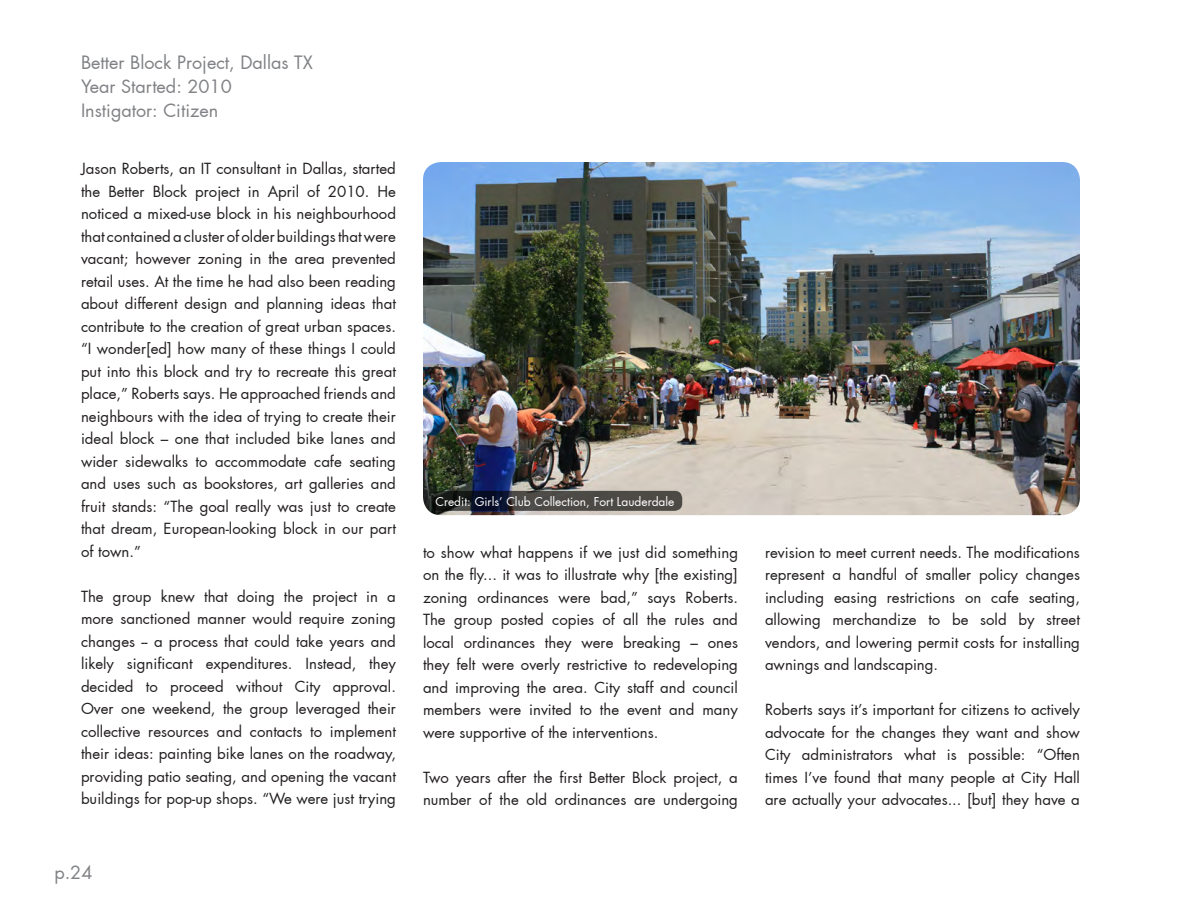
<style>
.page{position:relative;width:1188px;height:918px;background:#fff}
.page>*{position:absolute;margin:0;border:0;box-sizing:border-box;transform-origin:0 0}
.t1{font:18px "Futura";color:#808285}
.t2{font:15px/22.5px "Futura";color:#231f20;text-align:justify}
.t3{font:12px "Futura";color:#fff}
</style>
<div class="page">
<img style="left:423px;top:162px;width:657px;height:353px">
<svg style="left:431px;top:491px;width:251px;height:20px;background:#3a3a3b"></svg>
<p class="t1" style="left:81px;top:51px;width:233px">Better Block Project, Dallas TX</p>
<p class="t1" style="left:81px;top:75px;width:152px">Year Started: 2010</p>
<p class="t1" style="left:81px;top:99px;width:139px">Instigator: Citizen</p>
<p class="t2" style="left:81px;top:158px;width:317px">Jason Roberts, an IT consultant in Dallas, started the Better Block project in April of 2010. He noticed a mixed-use block in his neighbourhood that contained a cluster of older buildings that were vacant; however zoning in the area prevented retail uses. At the time he had also been reading about different design and planning ideas that contribute to the creation of great urban spaces. “I wonder[ed] how many of these things I could put into this block and try to recreate this great place,” Roberts says. He approached friends and neighbours with the idea of trying to create their ideal block – one that included bike lanes and wider sidewalks to accommodate cafe seating and uses such as bookstores, art galleries and fruit stands: “The goal really was just to create that dream, European-looking block in our part of town.”</p>
<p class="t2" style="left:81px;top:585px;width:317px">The group knew that doing the project in a more sanctioned manner would require zoning changes -- a process that could take years and likely significant expenditures. Instead, they decided to proceed without City approval.<br>Over one weekend, the group leveraged their collective resources and contacts to implement their ideas: painting bike lanes on the roadway, providing patio seating, and opening the vacant buildings for pop-up shops. “We were just trying</p>
<p class="t1" style="left:54px;top:861px;width:40px">p.24</p>
<p class="t3" style="left:435px;top:494px;width:241px">Credit: Girls’ Club Collection, Fort Lauderdale</p>
<p class="t2" style="left:423px;top:541px;width:317px">to show what happens if we just did something on the fly... it was to illustrate why [the existing] zoning ordinances were bad,” says Roberts.<br>The group posted copies of all the rules and local ordinances they were breaking – ones they felt were overly restrictive to redeveloping and improving the area. City staff and council members were invited to the event and many were supportive of the interventions.</p>
<p class="t2" style="left:423px;top:766px;width:317px">Two years after the first Better Block project, a number of the old ordinances are undergoing</p>
<p class="t2" style="left:765px;top:541px;width:317px">revision to meet current needs. The modifications represent a handful of smaller policy changes including easing restrictions on cafe seating, allowing merchandize to be sold by street vendors, and lowering permit costs for installing awnings and landscaping.</p>
<p class="t2" style="left:765px;top:699px;width:317px">Roberts says it’s important for citizens to actively advocate for the changes they want and show City administrators what is possible: “Often times I’ve found that many people at City Hall are actually your advocates... [but] they have a</p>
</div>
